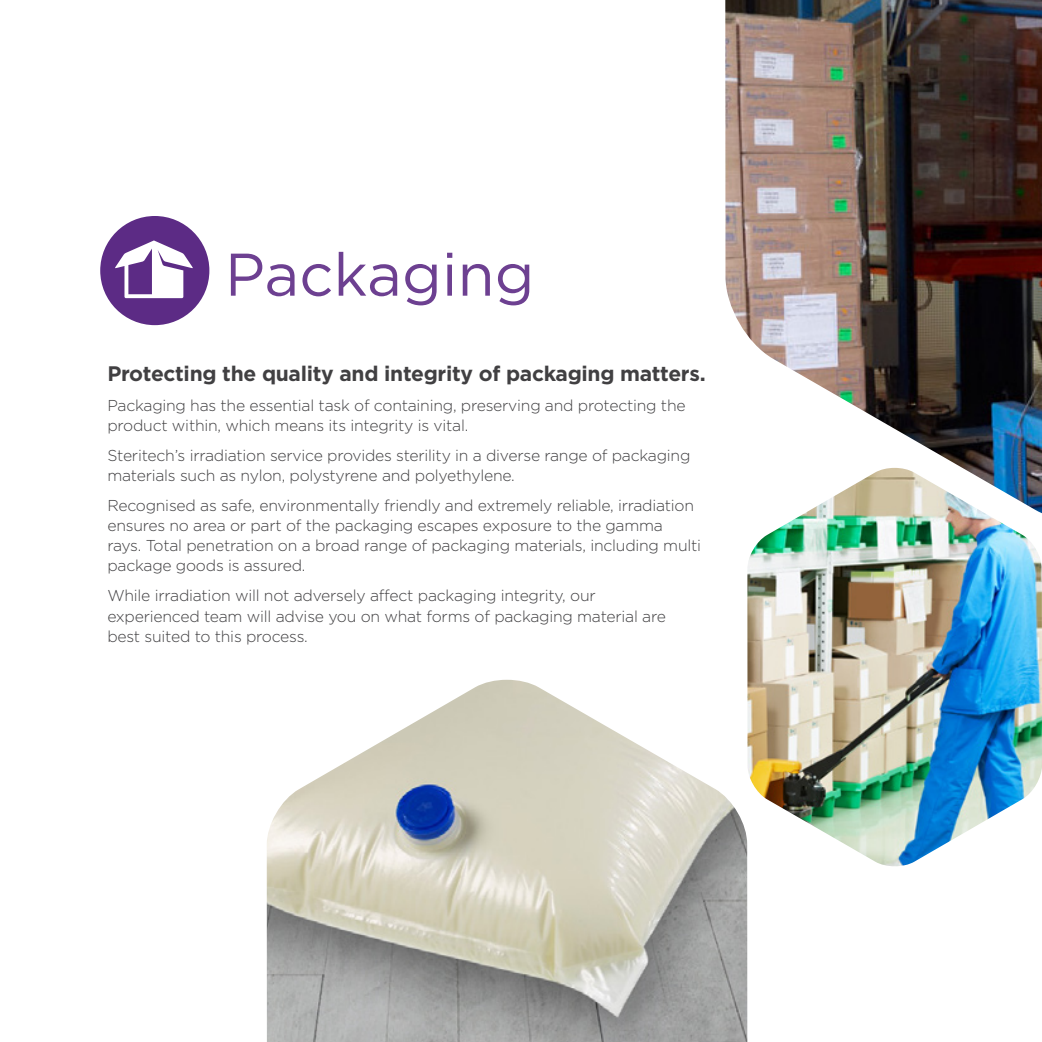
<style>
.page{position:relative;width:1042px;height:1042px;background:#fff}
.page>*{position:absolute;margin:0;border:0;box-sizing:border-box;transform-origin:0 0}
.t1{font:60.02px "Gotham";color:#6d4091}
.t2{font:700 21px "Gotham";letter-spacing:-.015em;color:#414042}
.t3{font:300 15.75px/20.1px "Gotham";letter-spacing:-.015em;color:#414042}
</style>
<div class="page">
<div style="left:100px;top:216px;width:109px;height:109px;background:#5c2b85;border-radius:50%"></div>
<svg style="left:115px;top:240px;width:78px;height:58px"></svg>
<img style="left:725px;top:0;width:317px;height:468px">
<img style="left:747px;top:468px;width:295px;height:400px">
<img style="left:267px;top:680px;width:480px;height:362px">
<h1 class="t1" style="left:225px;top:241px;width:311px">Packaging</h1>
<h2 class="t2" style="left:107px;top:361px;width:600px">Protecting the quality and integrity of packaging matters.</h2>
<p class="t3" style="left:107px;top:395px;width:580px">Packaging has the essential task of containing, preserving and protecting the product within, which means its integrity is vital.</p>
<p class="t3" style="left:107px;top:445px;width:584px">Steritech’s irradiation service provides sterility in a diverse range of packaging materials such as nylon, polystyrene and polyethylene.</p>
<p class="t3" style="left:107px;top:495px;width:595px">Recognised as safe, environmentally friendly and extremely reliable, irradiation ensures no area or part of the packaging escapes exposure to the gamma<br>rays. Total penetration on a broad range of packaging materials, including multi package goods is assured.</p>
<p class="t3" style="left:107px;top:585px;width:560px">While irradiation will not adversely affect packaging integrity, our experienced team will advise you on what forms of packaging material are best suited to this process.</p>
</div>
